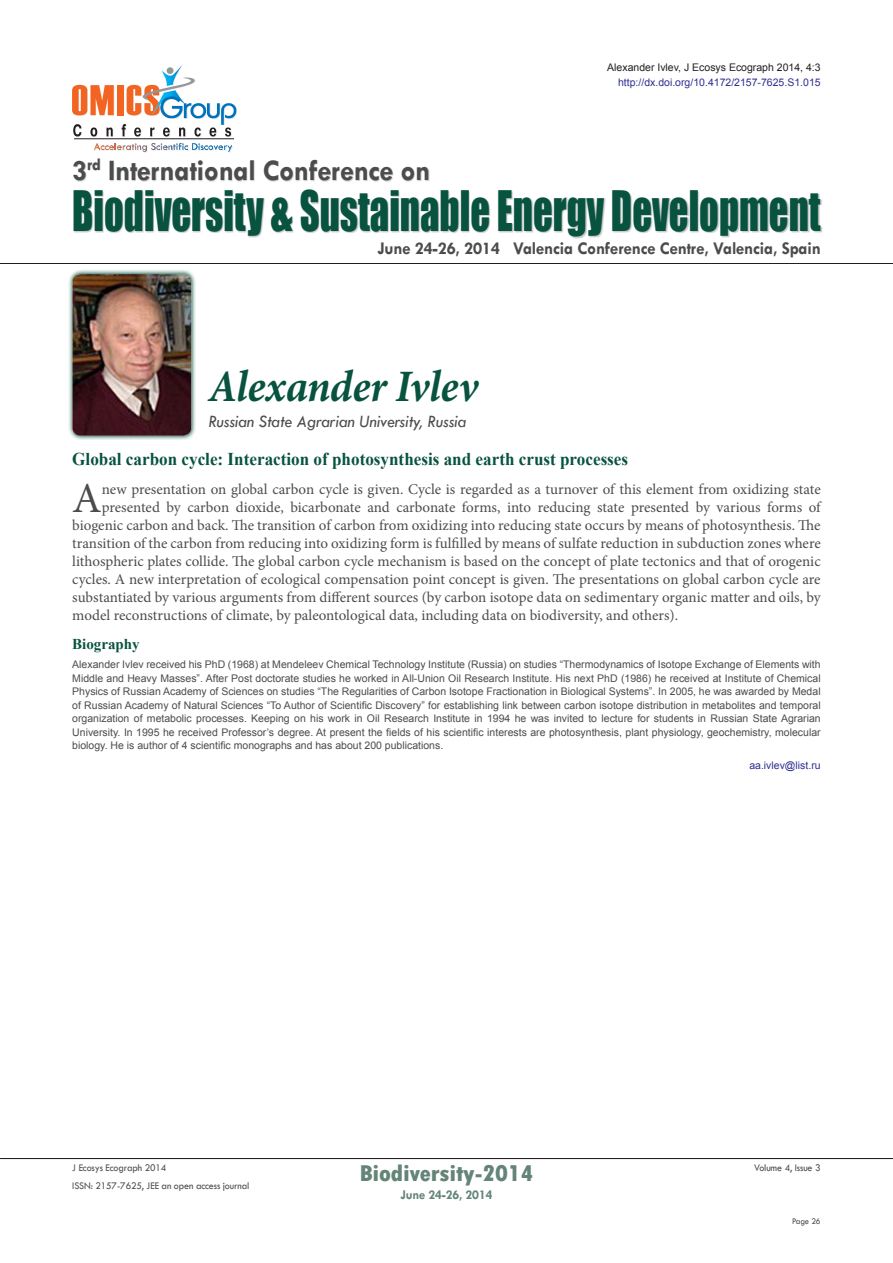
<style>
.page{position:relative;width:893px;height:1263px;background:#fff}
.page>*{position:absolute;margin:0;border:0;box-sizing:border-box;transform-origin:0 0}
.t1{font:51.3px "Impact";color:#085340;scale:.75 1}
.t2{font:italic 700 45px "Minion Pro";letter-spacing:-.005em;color:#085340;scale:.95 1}
.t3{font:42.75px "Minion Pro";color:#4b4c4d}
.t4{font:700 30px "Tw Cen";letter-spacing:-.01em;color:#4b4c4d;scale:.95 1}
.t5{font:800 condensed 24px "Tw Cen";letter-spacing:-.01em;color:#648477;scale:1.1 1}
.t6{font:700 18px "Times New Roman";color:#085340;scale:.95 1}
.t7{font:700 18px "Tw Cen";letter-spacing:-.01em;color:#4b4c4d;scale:.95 1}
.t8{font:italic 18px "Tw Cen";letter-spacing:-.01em;color:#4b4c4d;scale:.95 1}
.t9{font:15px "Minion Pro";color:#4b4c4d}
.t10{font:700 15px "Times New Roman";color:#085340}
.t11{font:700 13.5px "Tw Cen";letter-spacing:-.01em;color:#648477;scale:.95 1}
.t12{font:10.5px/13.5px "Arial";color:#4b4c4d;text-align:justify}
.t13{font:10.5px "Tw Cen";letter-spacing:-.01em;color:#4b4c4d;scale:.95 1}
.Body_Text{font:10.5px "Arial";color:#2e3092}
.t14{font:10.5px "Arial";color:#231f20}
.t15{font:9px "Tw Cen";letter-spacing:-.02em;color:#4b4c4d;scale:.95 1}
</style>
<div class="page">
<svg style="left:72px;top:85px;width:42px;height:30px"></svg>
<div style="left:117px;top:85px;width:7px;height:30px;background:#f36421"></div>
<hr style="left:74px;top:139px;width:160px;height:1px;background:#231f20">
<svg style="left:73px;top:124px;width:8px;height:13px"></svg>
<svg style="left:90px;top:127px;width:7px;height:10px"></svg>
<svg style="left:107px;top:127px;width:6px;height:9px"></svg>
<svg style="left:122px;top:64px;width:114px;height:73px"></svg>
<svg style="left:94px;top:143px;width:138px;height:9px"></svg>
<hr style="left:0;top:263px;width:893px;height:1px;background:#231f20">
<hr style="left:0;top:1158px;width:893px;height:1px;background:#231f20">
<div style="left:74px;top:159px;width:356px;height:23px;background:#231f20;opacity:.25"></div>
<div style="left:73px;top:190px;width:749px;height:49px;background:#231f20;opacity:.25"></div>
<svg style="left:69px;top:270px;width:127px;height:170px;background:#c0d1cd"></svg>
<img style="left:72px;top:274px;width:119px;height:162px">
<h3 class="t4" style="left:72px;top:152px;width:378px">3<sup>rd</sup> International Conference on</h3>
<p class="t14" style="left:607px;top:61px;width:215px">Alexander Ivlev, J Ecosys Ecograph 2014, 4:3</p>
<p class="Body_Text" style="left:618px;top:75px;width:204px">http://dx.doi.org/10.4172/2157-7625.S1.015</p>
<h1 class="t1" style="left:72px;top:171px;width:999px">Biodiversity &amp; Sustainable Energy Development</h1>
<h3 class="t7" style="left:377px;top:237px;width:468px">June 24-26, 2014 Valencia Conference Centre, Valencia, Spain</h3>
<p class="t2" style="left:208px;top:355px;width:286px">Alexander Ivlev</p>
<p class="t8" style="left:208px;top:411px;width:273px">Russian State Agrarian University, Russia</p>
<p class="t6" style="left:72px;top:447px;width:587px">Global carbon cycle: Interaction of photosynthesis and earth crust processes</p>
<p class="t3" style="left:72px;top:469px;width:31px">A</p>
<p class="t9" style="left:102px;top:479px;width:720px">new presentation on global carbon cycle is given. Cycle is regarded as a turnover of this element from oxidizing state</p>
<p class="t9" style="left:102px;top:497px;width:720px">presented by carbon dioxide, bicarbonate and carbonate forms, into reducing state presented by various forms of</p>
<p class="t9" style="left:72px;top:515px;width:750px">biogenic carbon and back. The transition of carbon from oxidizing into reducing state occurs by means of photosynthesis. The</p>
<p class="t9" style="left:72px;top:533px;width:750px">transition of the carbon from reducing into oxidizing form is fulfilled by means of sulfate reduction in subduction zones where</p>
<p class="t9" style="left:72px;top:551px;width:750px">lithospheric plates collide. The global carbon cycle mechanism is based on the concept of plate tectonics and that of orogenic</p>
<p class="t9" style="left:72px;top:569px;width:750px">cycles. A new interpretation of ecological compensation point concept is given. The presentations on global carbon cycle are</p>
<p class="t9" style="left:72px;top:587px;width:750px">substantiated by various arguments from different sources (by carbon isotope data on sedimentary organic matter and oils, by</p>
<p class="t9" style="left:72px;top:605px;width:607px">model reconstructions of climate, by paleontological data, including data on biodiversity, and others).</p>
<p class="t10" style="left:72px;top:633px;width:69px">Biography</p>
<p class="t12" style="left:72px;top:658px;width:750px">Alexander Ivlev received his PhD (1968) at Mendeleev Chemical Technology Institute (Russia) on studies “Thermodynamics of Isotope Exchange of Elements with Middle and Heavy Masses”. After Post doctorate studies he worked in All-Union Oil Research Institute. His next PhD (1986) he received at Institute of Chemical Physics of Russian Academy of Sciences on studies “The Regularities of Carbon Isotope Fractionation in Biological Systems”. In 2005, he was awarded by Medal of Russian Academy of Natural Sciences “To Author of Scientific Discovery” for establishing link between carbon isotope distribution in metabolites and temporal organization of metabolic processes. Keeping on his work in Oil Research Institute in 1994 he was invited to lecture for students in Russian State Agrarian University. In 1995 he received Professor’s degree. At present the fields of his scientific interests are photosynthesis, plant physiology, geochemistry, molecular biology. He is author of 4 scientific monographs and has about 200 publications.</p>
<p class="Body_Text" style="left:749px;top:759px;width:73px">aa.ivlev@list.ru</p>
<h3 class="t5" style="left:359px;top:1159px;width:160px">Biodiversity-2014</h3>
<p class="t11" style="left:400px;top:1186px;width:98px">June 24-26, 2014</p>
<p class="t13" style="left:72px;top:1162px;width:101px">J Ecosys Ecograph 2014</p>
<p class="t13" style="left:754px;top:1162px;width:72px">Volume 4, Issue 3</p>
<p class="t13" style="left:72px;top:1179px;width:188px">ISSN: 2157-7625, JEE an open access journal</p>
<p class="t15" style="left:792px;top:1215px;width:32px">Page 26</p>
</div>
